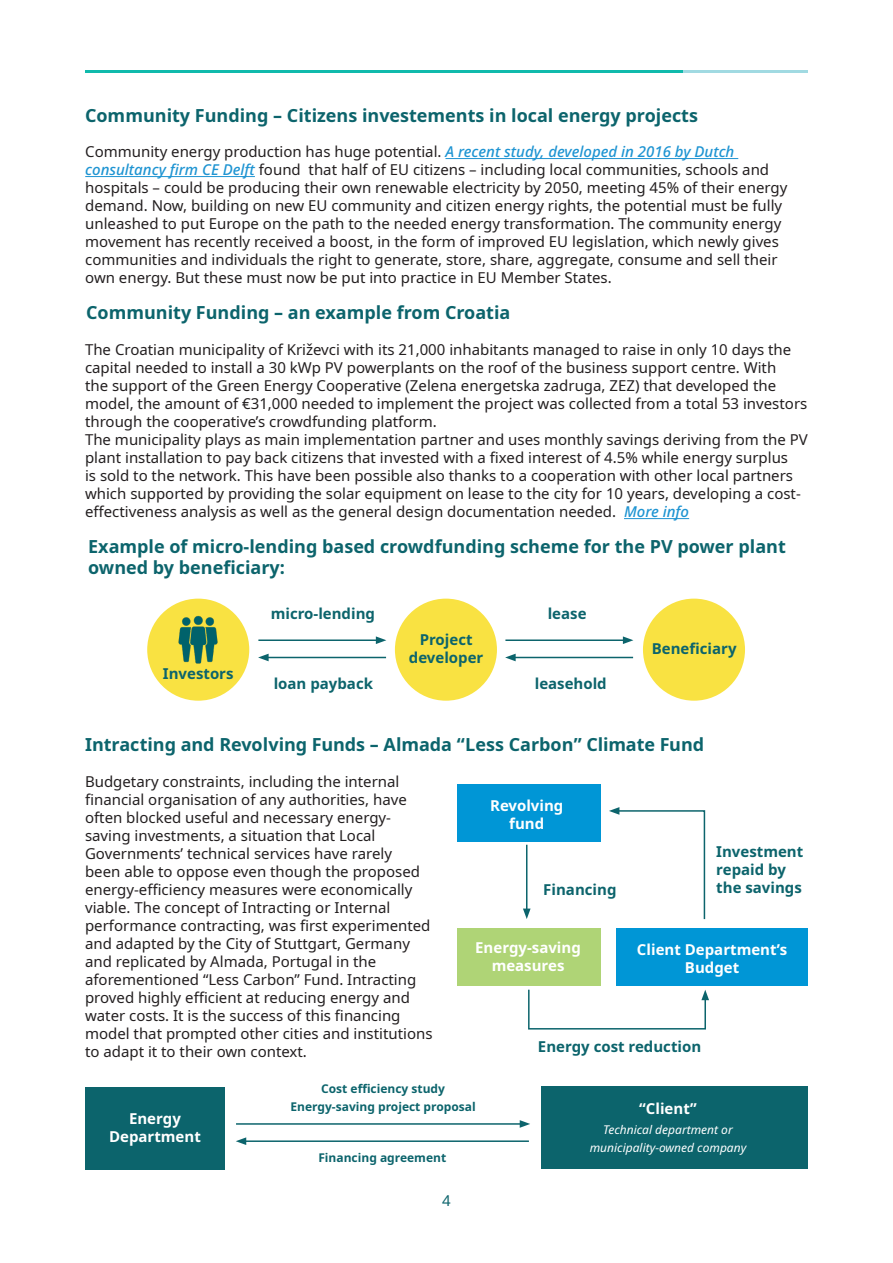
<style>
.page{position:relative;width:893px;height:1263px;background:#fff}
.page>*{position:absolute;margin:0;border:0;box-sizing:border-box;transform-origin:0 0}
.Sub_Head{font:700 18px/21px "Noto Sans";color:#0c646c}
.Heading_16_Shifted{font:700 18px "Noto Sans";letter-spacing:-.005em;color:#0c646c}
.Sub_Head-2{font:15px/18px "Noto Sans";color:#231f20}
.t1{font:700 15px/18px "Noto Sans";color:#0c646c}
.t2{font:700 15px/18px "Noto Sans";color:#fff;text-align:center}
.t3{font:15px "Noto Sans";color:#0c646c}
.t4{font:700 12px/18px "Noto Sans";color:#0c646c;text-align:center}
.t5{font:italic 12px/18px "Noto Sans";color:#fff;text-align:center}
.s1{font-weight:500;font-style:italic;color:#1e94d2}
</style>
<div class="page">
<hr style="left:85px;top:70px;width:599px;height:3px;background:#10baac">
<hr style="left:684px;top:70px;width:124px;height:3px;background:#a1dae2">
<hr style="left:624px;top:518px;width:65px;height:1px;background:#1e94d2">
<hr style="left:445px;top:158px;width:293px;height:1px;background:#1e94d2">
<hr style="left:85px;top:176px;width:170px;height:1px;background:#1e94d2">
<div style="left:85px;top:1087px;width:140px;height:83px;background:#0c646c"></div>
<div style="left:542px;top:1086px;width:266px;height:83px;background:#0c646c"></div>
<div style="left:457px;top:784px;width:144px;height:57px;background:#0096d6"></div>
<div style="left:457px;top:928px;width:144px;height:57px;background:#afd476"></div>
<div style="left:616px;top:928px;width:192px;height:57px;background:#0096d6"></div>
<hr style="left:526px;top:845px;width:1px;height:66px;background:#0c646c">
<svg style="left:523px;top:908px;width:8px;height:11px"></svg>
<svg style="left:528px;top:989px;width:181px;height:41px"></svg>
<svg style="left:609px;top:807px;width:97px;height:113px"></svg>
<hr style="left:236px;top:1123px;width:286px;height:2px;background:#0c646c">
<svg style="left:520px;top:1120px;width:10px;height:8px"></svg>
<hr style="left:244px;top:1140px;width:285px;height:2px;background:#0c646c">
<svg style="left:236px;top:1137px;width:10px;height:8px"></svg>
<div style="left:147px;top:599px;width:102px;height:102px;background:#f9e242;border-radius:50%"></div>
<div style="left:395px;top:599px;width:102px;height:102px;background:#f9e242;border-radius:50%"></div>
<div style="left:643px;top:599px;width:102px;height:102px;background:#f9e242;border-radius:50%"></div>
<hr style="left:258px;top:639px;width:120px;height:2px;background:#0c646c">
<svg style="left:376px;top:636px;width:10px;height:8px"></svg>
<hr style="left:505px;top:639px;width:120px;height:2px;background:#0c646c">
<svg style="left:623px;top:636px;width:10px;height:8px"></svg>
<hr style="left:266px;top:657px;width:120px;height:1px;background:#0c646c">
<svg style="left:258px;top:654px;width:11px;height:7px"></svg>
<hr style="left:513px;top:657px;width:120px;height:1px;background:#0c646c">
<svg style="left:505px;top:654px;width:11px;height:7px"></svg>
<img style="left:160px;top:608px;width:69px;height:56px">
<p class="Sub_Head" style="left:85px;top:105px;width:614px">Community Funding – Citizens investements in local energy projects</p>
<p class="Sub_Head-2" style="left:85px;top:143px;width:704px">Community energy production has huge potential. <span class="s1">A recent study, developed in 2016 by Dutch consultancy firm CE Delft</span> found that half of EU citizens – including local communities, schools and hospitals – could be producing their own renewable electricity by 2050, meeting 45% of their energy demand. Now, building on new EU community and citizen energy rights, the potential must be fully unleashed to put Europe on the path to the needed energy transformation. The community energy movement has recently received a boost, in the form of improved EU legislation, which newly gives communities and individuals the right to generate, store, share, aggregate, consume and sell their own energy. But these must now be put into practice in EU Member States.</p>
<p class="Sub_Head" style="left:86px;top:302px;width:426px">Community Funding – an example from Croatia</p>
<p class="Sub_Head-2" style="left:85px;top:341px;width:724px">The Croatian municipality of Križevci with its 21,000 inhabitants managed to raise in only 10 days the capital needed to install a 30 kWp PV powerplants on the roof of the business support centre. With<br>the support of the Green Energy Cooperative (Zelena energetska zadruga, ZEZ) that developed the model, the amount of €31,000 needed to implement the project was collected from a total 53 investors through the cooperative’s crowdfunding platform.<br>The municipality plays as main implementation partner and uses monthly savings deriving from the PV plant installation to pay back citizens that invested with a fixed interest of 4.5% while energy surplus<br>is sold to the network. This have been possible also thanks to a cooperation with other local partners which supported by providing the solar equipment on lease to the city for 10 years, developing a cost&shy;effectiveness analysis as well as the general design documentation needed. <span class="s1">More info</span></p>
<p class="Sub_Head" style="left:88px;top:536px;width:699px">Example of micro-lending based crowdfunding scheme for the PV power plant owned by beneficiary:</p>
<p class="t1" style="left:163px;top:665px;width:72px">Investors</p>
<p class="t1" style="left:271px;top:605px;width:106px">micro-lending</p>
<p class="t1" style="left:548px;top:605px;width:40px">lease</p>
<p class="t1" style="left:409px;top:631px;width:76px;text-align:center">Project developer</p>
<p class="t1" style="left:274px;top:675px;width:101px">loan payback</p>
<p class="t1" style="left:535px;top:675px;width:74px">leasehold</p>
<p class="t1" style="left:652px;top:639px;width:86px">Beneficiary</p>
<p class="Heading_16_Shifted" style="left:85px;top:731px;width:621px">Intracting and Revolving Funds – Almada “Less Carbon” Climate Fund</p>
<p class="Sub_Head-2" style="left:85px;top:773px;width:349px">Budgetary constraints, including the internal financial organisation of any authorities, have often blocked useful and necessary energy&shy;saving investments, a situation that Local Governments’ technical services have rarely<br>been able to oppose even though the proposed energy-efficiency measures were economically viable. The concept of Intracting or Internal performance contracting, was first experimented and adapted by the City of Stuttgart, Germany and replicated by Almada, Portugal in the aforementioned “Less Carbon” Fund. Intracting proved highly efficient at reducing energy and water costs. It is the success of this financing model that prompted other cities and institutions to adapt it to their own context.</p>
<p class="t2" style="left:490px;top:796px;width:75px">Revolving fund</p>
<p class="t1" style="left:543px;top:881px;width:75px">Financing</p>
<p class="t1" style="left:716px;top:843px;width:89px">Investment repaid by the savings</p>
<p class="t2" style="left:475px;top:938px;width:107px">Energy-saving measures</p>
<p class="t2" style="left:637px;top:940px;width:152px">Client Department’s<br>Budget</p>
<p class="t1" style="left:538px;top:1038px;width:165px">Energy cost reduction</p>
<p class="t2" style="left:109px;top:1110px;width:93px">Energy<br>Department</p>
<p class="t4" style="left:290px;top:1080px;width:187px">Cost efficiency study<br>Energy-saving project proposal</p>
<p class="t4" style="left:318px;top:1149px;width:129px">Financing agreement</p>
<p class="t3" style="left:442px;top:1190px;width:10px">4</p>
<p class="t2" style="left:639px;top:1099px;width:59px">“Client”</p>
<p class="t5" style="left:590px;top:1121px;width:158px">Technical department or municipality-owned company</p>
</div>
